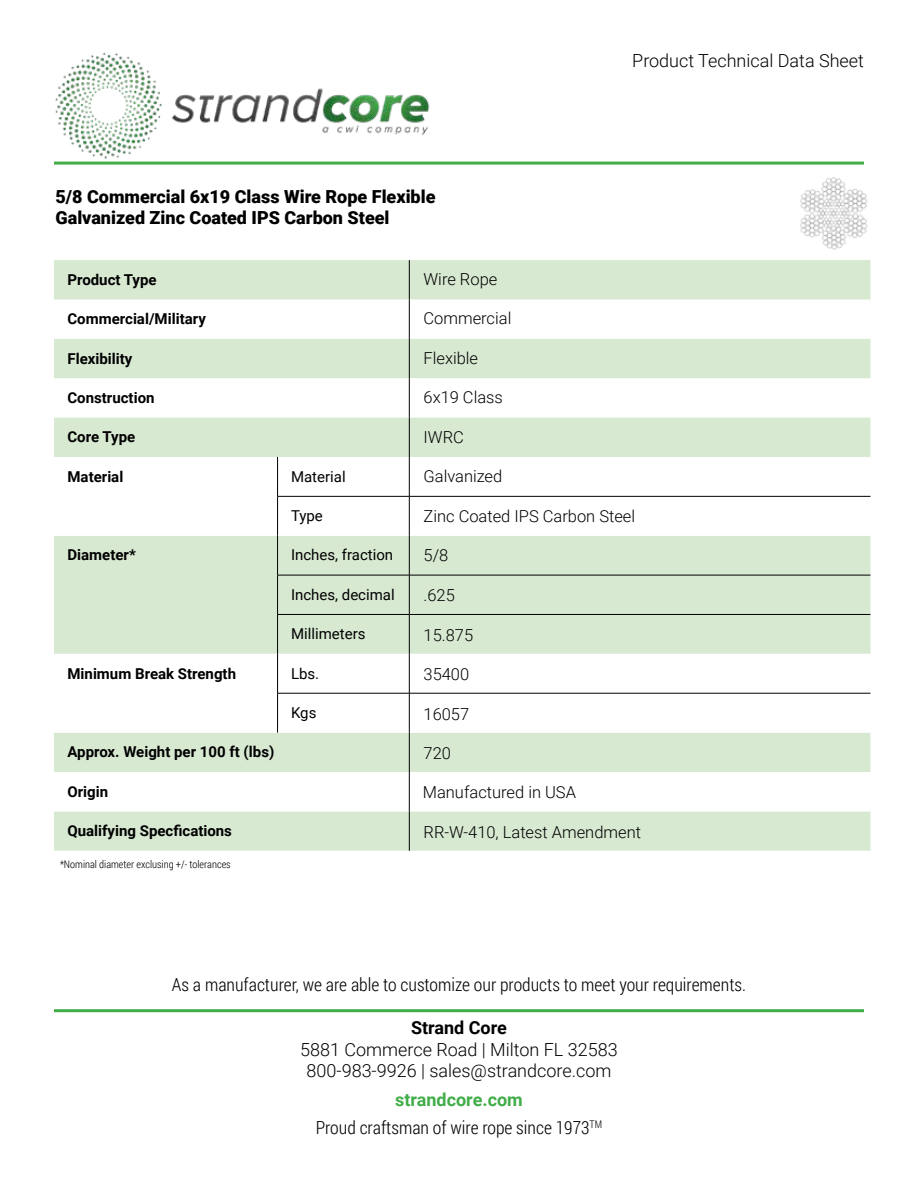
<style>
.page{position:relative;width:918px;height:1188px;background:#fff}
.page>*{position:absolute;margin:0;border:0;box-sizing:border-box;transform-origin:0 0}
.t1{font:300 18px "Roboto Condensed";color:#000}
.t2{font:300 18px/21.6px "Roboto";color:#000;text-align:center}
.t3{font:900 18px/21.6px "Roboto";color:#000}
.t4{font:700 18px "Roboto";color:#41ad49}
.t5{font:700 18px "Roboto";color:#000}
.t6{font:300 16.5px "Roboto";color:#000}
.t7{font:700 15px "Roboto";color:#000}
.t8{font:15px "Roboto";color:#000}
.t9{font:300 10.5px "Roboto Condensed";color:#000}
</style>
<div class="page">
<img style="left:54px;top:52px;width:382px;height:110px">
<hr style="left:54px;top:162px;width:810px;height:3px;background:#41ad49">
<hr style="left:54px;top:1009px;width:810px;height:3px;background:#41ad49">
<svg style="left:54px;top:260px;width:816px;height:591px;fill:#d8e9d2"></svg>
<svg style="left:54px;top:457px;width:816px;height:39px"></svg>
<svg style="left:54px;top:496px;width:816px;height:237px"></svg>
<svg style="left:54px;top:772px;width:816px;height:39px"></svg>
<hr style="left:277px;top:457px;width:1px;height:39px;background:#000">
<hr style="left:277px;top:497px;width:1px;height:39px;background:#000">
<hr style="left:277px;top:536px;width:1px;height:39px;background:#000">
<hr style="left:277px;top:575px;width:1px;height:39px;background:#000">
<hr style="left:277px;top:615px;width:1px;height:39px;background:#000">
<hr style="left:277px;top:654px;width:1px;height:39px;background:#000">
<hr style="left:277px;top:693px;width:1px;height:40px;background:#000">
<hr style="left:277px;top:575px;width:132px;height:1px;background:#000">
<hr style="left:409px;top:575px;width:461px;height:1px;background:#000">
<hr style="left:277px;top:614px;width:132px;height:1px;background:#000">
<hr style="left:409px;top:614px;width:461px;height:1px;background:#000">
<hr style="left:409px;top:260px;width:1px;height:39px;background:#000">
<hr style="left:409px;top:299px;width:1px;height:40px;background:#000">
<hr style="left:409px;top:339px;width:1px;height:39px;background:#000">
<hr style="left:409px;top:378px;width:1px;height:40px;background:#000">
<hr style="left:409px;top:418px;width:1px;height:39px;background:#000">
<hr style="left:409px;top:457px;width:1px;height:39px;background:#000">
<hr style="left:409px;top:497px;width:1px;height:39px;background:#000">
<hr style="left:409px;top:536px;width:1px;height:39px;background:#000">
<hr style="left:409px;top:575px;width:1px;height:39px;background:#000">
<hr style="left:409px;top:615px;width:1px;height:39px;background:#000">
<hr style="left:409px;top:654px;width:1px;height:39px;background:#000">
<hr style="left:409px;top:693px;width:1px;height:40px;background:#000">
<hr style="left:409px;top:733px;width:1px;height:39px;background:#000">
<hr style="left:409px;top:772px;width:1px;height:39px;background:#000">
<hr style="left:409px;top:811px;width:1px;height:40px;background:#000">
<hr style="left:277px;top:496px;width:132px;height:1px;background:#000">
<hr style="left:409px;top:496px;width:461px;height:1px;background:#000">
<hr style="left:277px;top:693px;width:132px;height:1px;background:#000">
<hr style="left:409px;top:693px;width:461px;height:1px;background:#000">
<img style="left:800px;top:177px;width:67px;height:72px">
<p class="t3" style="left:56px;top:185px;width:382px">5/8 Commercial 6x19 Class Wire Rope Flexible<br>Galvanized Zinc Coated IPS Carbon Steel</p>
<p class="t2" style="left:632px;top:50px;width:233px">Product Technical Data Sheet</p>
<p class="t6" style="left:424px;top:267px;width:75px">Wire Rope</p>
<p class="t6" style="left:424px;top:307px;width:89px">Commercial</p>
<p class="t6" style="left:424px;top:346px;width:56px">Flexible</p>
<p class="t6" style="left:424px;top:386px;width:81px">6x19 Class</p>
<p class="t6" style="left:424px;top:425px;width:42px">IWRC</p>
<p class="t6" style="left:424px;top:465px;width:80px">Galvanized</p>
<p class="t6" style="left:424px;top:504px;width:213px">Zinc Coated IPS Carbon Steel</p>
<p class="t6" style="left:424px;top:544px;width:26px">5/8</p>
<p class="t6" style="left:424px;top:584px;width:33px">.625</p>
<p class="t6" style="left:424px;top:623px;width:51px">15.875</p>
<p class="t6" style="left:424px;top:663px;width:47px">35400</p>
<p class="t6" style="left:424px;top:702px;width:47px">16057</p>
<p class="t6" style="left:424px;top:742px;width:29px">720</p>
<p class="t7" style="left:68px;top:269px;width:91px">Product Type</p>
<p class="t7" style="left:68px;top:308px;width:140px">Commercial/Military</p>
<p class="t7" style="left:68px;top:348px;width:66px">Flexibility</p>
<p class="t7" style="left:68px;top:387px;width:89px">Construction</p>
<p class="t7" style="left:68px;top:427px;width:69px">Core Type</p>
<p class="t7" style="left:68px;top:466px;width:57px">Material</p>
<p class="t8" style="left:291px;top:466px;width:56px">Material</p>
<p class="t8" style="left:291px;top:505px;width:33px">Type</p>
<p class="t7" style="left:68px;top:545px;width:70px">Diameter*</p>
<p class="t8" style="left:291px;top:545px;width:104px">Inches, fraction</p>
<p class="t8" style="left:291px;top:584px;width:105px">Inches, decimal</p>
<p class="t8" style="left:291px;top:623px;width:76px">Millimeters</p>
<p class="t7" style="left:68px;top:663px;width:170px">Minimum Break Strength</p>
<p class="t8" style="left:291px;top:663px;width:30px">Lbs.</p>
<p class="t8" style="left:291px;top:702px;width:27px">Kgs</p>
<p class="t7" style="left:68px;top:742px;width:208px">Approx. Weight per 100 ft (lbs)</p>
<p class="t7" style="left:68px;top:781px;width:42px">Origin</p>
<p class="t6" style="left:423px;top:780px;width:155px">Manufactured in USA</p>
<p class="t7" style="left:68px;top:820px;width:166px">Qualifying Specfications</p>
<p class="t9" style="left:60px;top:857px;width:172px">*Nominal diameter exclusing +/- tolerances</p>
<p class="t6" style="left:424px;top:821px;width:219px">RR-W-410, Latest Amendment</p>
<p class="t1" style="left:172px;top:972px;width:576px">As a manufacturer, we are able to customize our products to meet your requirements.</p>
<p class="t5" style="left:411px;top:1015px;width:97px">Strand Core</p>
<p class="t2" style="left:300px;top:1038px;width:319px">5881 Commerce Road | Milton FL 32583<br>800-983-9926 | sales@strandcore.com</p>
<p class="t4" style="left:395px;top:1087px;width:129px">strandcore.com</p>
<p class="t1" style="left:316px;top:1115px;width:288px">Proud craftsman of wire rope since 1973<sup>TM</sup></p>
</div>
